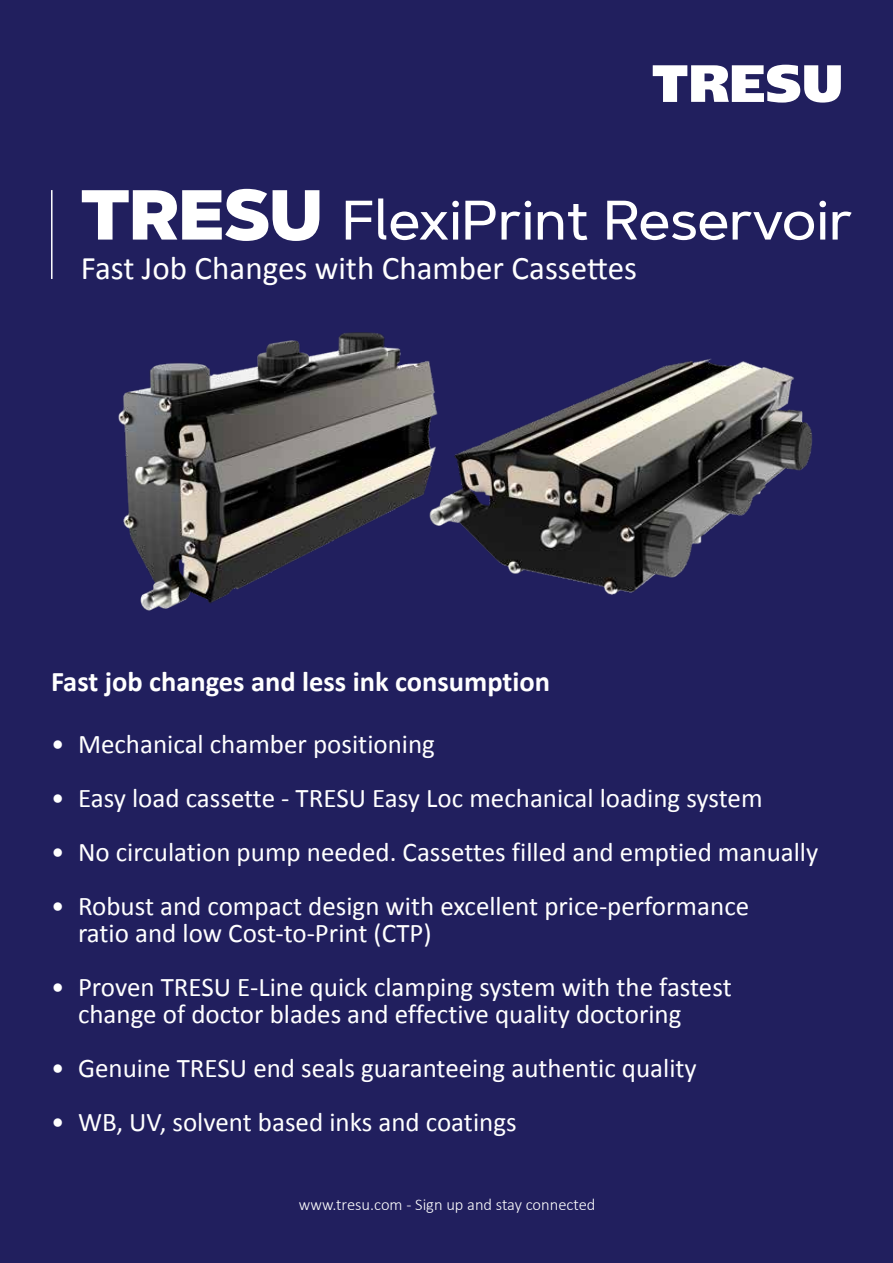
<style>
.page{position:relative;width:893px;height:1263px;background:#211f5e}
.page>*{position:absolute;margin:0;border:0;box-sizing:border-box;transform-origin:0 0}
.t1{font:500 55.5px "Artegra Sans";letter-spacing:-.01em;color:#fff}
.t2{font:33px "Calibri";color:#fff}
.t3{font:700 28.5px "Calibri";color:#fff}
.t4{font:27px/27px "Calibri";color:#fff}
.t5{font:300 16.5px "Calibri";color:#fff}
.s1{font-weight:900;font-size:70.5px}
</style>
<div class="page">
<img style="left:118px;top:332px;width:310px;height:279px">
<hr style="left:51px;top:190px;width:2px;height:89px;background:#fff">
<svg style="left:653px;top:65px;width:188px;height:38px"></svg>
<img style="left:428px;top:358px;width:384px;height:237px">
<h1 class="t1" style="left:81px;top:182px;width:773px"><span class="s1">TRESU</span> FlexiPrint Reservoir</h1>
<p class="t2" style="left:81px;top:248px;width:558px">Fast Job Changes with Chamber Cassettes</p>
<p class="t3" style="left:51px;top:664px;width:501px">Fast job changes and less ink consumption</p>
<p class="t4" style="left:51px;top:730px;width:385px">• Mechanical chamber positioning</p>
<p class="t4" style="left:51px;top:784px;width:713px">• Easy load cassette - TRESU Easy Loc mechanical loading system</p>
<p class="t4" style="left:51px;top:838px;width:769px">• No circulation pump needed. Cassettes filled and emptied manually</p>
<p class="t4" style="left:78px;top:892px;width:673px;text-indent:-27px">• Robust and compact design with excellent price-performance ratio and low Cost-to-Print (CTP)</p>
<p class="t4" style="left:78px;top:973px;width:655px;text-indent:-27px">• Proven TRESU E-Line quick clamping system with the fastest change of doctor blades and effective quality doctoring</p>
<p class="t4" style="left:51px;top:1054px;width:647px">• Genuine TRESU end seals guaranteeing authentic quality</p>
<p class="t4" style="left:51px;top:1108px;width:467px">• WB, UV, solvent based inks and coatings</p>
<p class="t5" style="left:299px;top:1194px;width:298px">www.tresu.com - Sign up and stay connected</p>
</div>
